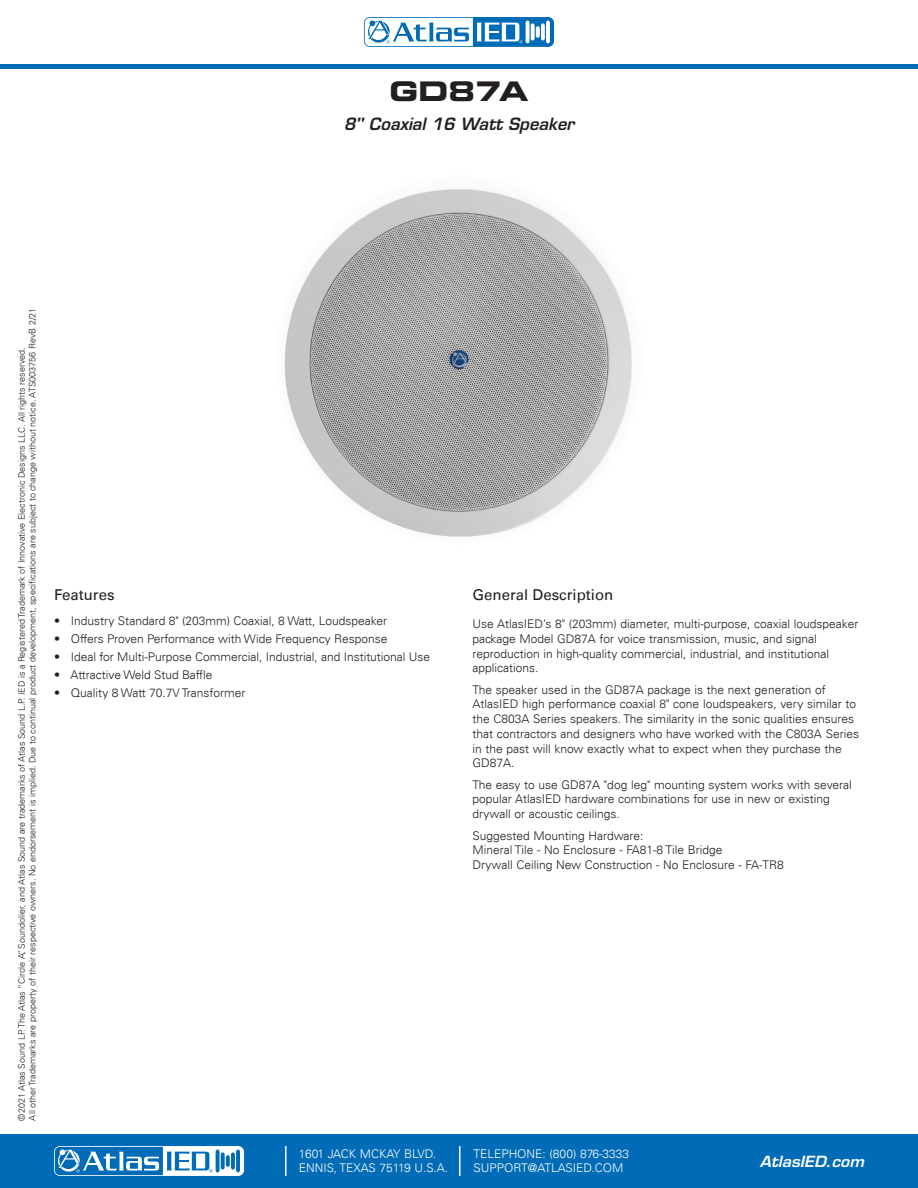
<style>
.page{position:relative;width:918px;height:1188px;background:#fff}
.page>*{position:absolute;margin:0;border:0;box-sizing:border-box;transform-origin:0 0}
.t1{font:27px "Eurostile LT Std Bold Ex 2";color:#231f20}
.t2{font:italic 600 16.5px "Eurostile LT Std";color:#231f20}
.t3{font:15px "Univers LT";color:#231f20}
.t4{font:italic 600 15px "Eurostile LT Std";color:#fff;scale:1.05 1}
.t5{font:300 12px/14.7px "Univers LT";color:#231f20}
.t6{font:300 12px/13.5px "Univers LT";color:#fff}
.t7{font:300 9px/10.8px "Univers LT";color:#231f20}
</style>
<div class="page">
<div style="left:0;top:1134px;width:918px;height:54px;background:#006bb6"></div>
<svg style="left:54px;top:1146px;width:190px;height:30px"></svg>
<hr style="left:285px;top:1146px;width:2px;height:30px;background:#fff">
<hr style="left:459px;top:1146px;width:1px;height:30px;background:#fff">
<hr style="left:0;top:64px;width:918px;height:4px;background:#006bb6">
<svg style="left:364px;top:17px;width:190px;height:30px"></svg>
<svg style="left:526px;top:21px;width:4px;height:22px"></svg>
<hr style="left:546px;top:21px;width:4px;height:22px;background:#fff;border-radius:2px">
<svg style="left:531px;top:23px;width:4px;height:18px"></svg>
<svg style="left:541px;top:23px;width:4px;height:18px"></svg>
<svg style="left:536px;top:26px;width:4px;height:12px"></svg>
<svg style="left:365px;top:18px;width:157px;height:28px"></svg>
<img style="left:284px;top:189px;width:348px;height:348px">
<h1 class="t1" style="left:390px;top:73px;width:140px">GD87A</h1>
<h2 class="t2" style="left:344px;top:113px;width:232px">8" Coaxial 16 Watt Speaker</h2>
<p class="t7" style="left:16px;top:1120px;width:814px;rotate:-90deg">©2021 Atlas Sound LP. The Atlas “Circle A”, Soundolier, and Atlas Sound are trademarks of Atlas Sound L.P. IED is a Registered Trademark of Innovative Electronic Designs LLC. All rights reserved.<br>All other Trademarks are property of their respective owners. No endorsement is implied. Due to continual product development, specifications are subject to change without notice. ATS003756 RevB 2/21</p>
<p class="t3" style="left:54px;top:586px;width:62px">Features</p>
<p class="t5" style="left:54px;top:613px;width:335px">• Industry Standard 8" (203mm) Coaxial, 8 Watt, Loudspeaker</p>
<p class="t5" style="left:54px;top:631px;width:335px">• Offers Proven Performance with Wide Frequency Response</p>
<p class="t5" style="left:54px;top:649px;width:378px">• Ideal for Multi-Purpose Commercial, Industrial, and Institutional Use</p>
<p class="t5" style="left:54px;top:667px;width:160px">• Attractive Weld Stud Baffle</p>
<p class="t5" style="left:54px;top:685px;width:193px">• Quality 8 Watt 70.7V Transformer</p>
<p class="t6" style="left:299px;top:1147px;width:151px">1601 JACK MCKAY BLVD.<br>ENNIS, TEXAS 75119 U.S.A.</p>
<p class="t3" style="left:472px;top:586px;width:142px">General Description</p>
<p class="t5" style="left:472px;top:617px;width:387px">Use AtlasIED’s 8" (203mm) diameter, multi-purpose, coaxial loudspeaker package Model GD87A for voice transmission, music, and signal reproduction in high-quality commercial, industrial, and institutional applications.</p>
<p class="t5" style="left:472px;top:682px;width:388px">The speaker used in the GD87A package is the next generation of AtlasIED high performance coaxial 8" cone loudspeakers, very similar to the C803A Series speakers. The similarity in the sonic qualities ensures that contractors and designers who have worked with the C803A Series in the past will know exactly what to expect when they purchase the GD87A.</p>
<p class="t5" style="left:472px;top:777px;width:381px">The easy to use GD87A "dog leg" mounting system works with several popular AtlasIED hardware combinations for use in new or existing drywall or acoustic ceilings.</p>
<p class="t5" style="left:472px;top:828px;width:313px">Suggested Mounting Hardware:<br>Mineral Tile - No Enclosure - FA81-8 Tile Bridge<br>Drywall Ceiling New Construction - No Enclosure - FA-TR8</p>
<p class="t6" style="left:473px;top:1147px;width:157px">TELEPHONE: (800) 876-3333<br>SUPPORT@ATLASIED.COM</p>
<p class="t4" style="left:760px;top:1152px;width:101px">AtlasIED.com</p>
</div>
